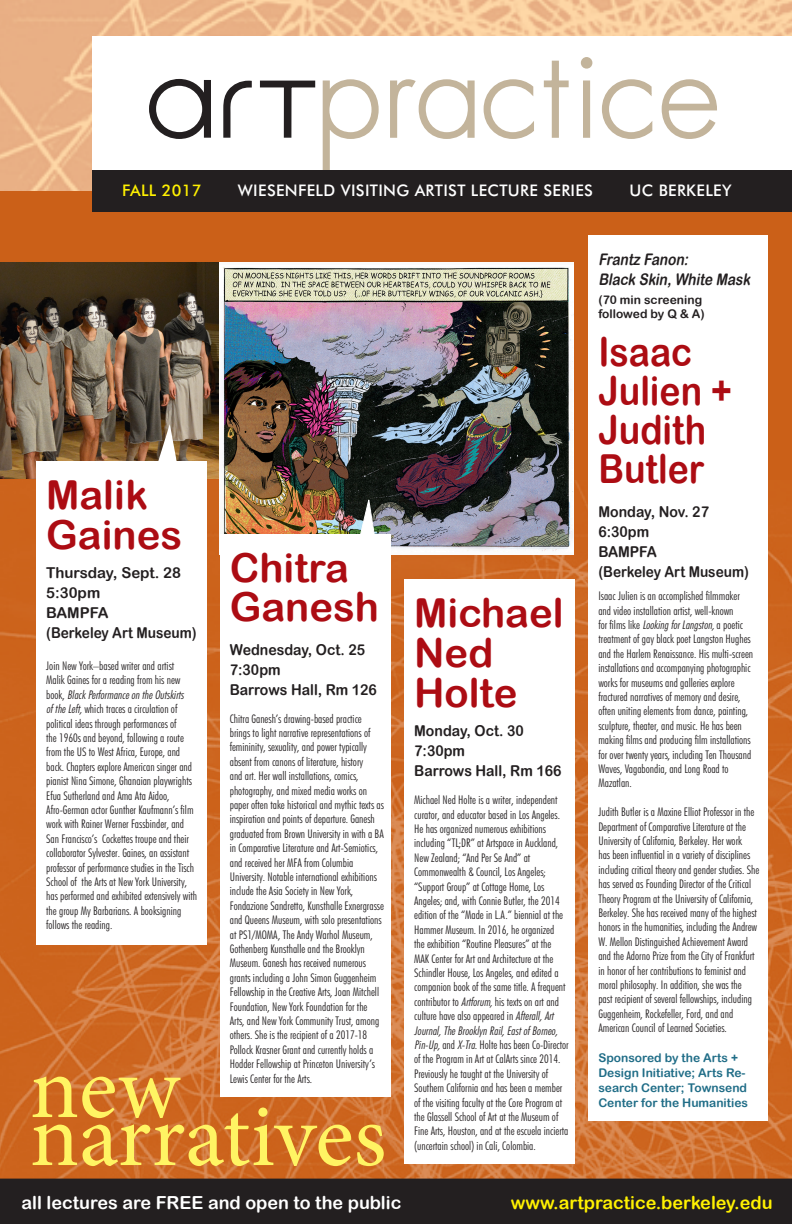
<style>
.page{position:relative;width:792px;height:1224px;background:#fff}
.page>*{position:absolute;margin:0;border:0;box-sizing:border-box;transform-origin:0 0}
.t1{font:90px "Minion Pro";letter-spacing:-.005em;color:#fff463}
.t2{font:40px/40px "Arial Rounded MT Bold";color:#ac0c13}
.t3{font:40px "Arial Rounded MT Bold";color:#ac0c13;scale:.89 1}
.t4{font:18px "Arial Rounded MT Bold";color:#fff}
.t5{font:18px "Arial Rounded MT Bold";color:#fff101}
.t6{font:500 16px "Futura BT";letter-spacing:.02em;color:#fff}
.t7{font:italic 16px/20px "Arial Rounded MT Bold";color:#231f20;scale:.85 1}
.t8{font:500 16px "Futura BT";letter-spacing:.02em;color:#fff101}
.t9{font:15px/20px "Arial Rounded MT Bold";color:#231f20;scale:.94 1}
.t10{font:15px "Arial Rounded MT Bold";color:#231f20;scale:.91 1}
.t11{font:15px/20px "Arial Rounded MT Bold";color:#231f20}
.t12{font:300 condensed 12px/14.4px "Futura BT";color:#231f20}
.t13{font:12px/15px "Arial Rounded MT Bold";color:#206d87}
.t14{font:12px "Arial Rounded MT Bold";color:#231f20}
.s1{font-style:italic}
</style>
<div class="page">
<div style="left:1px;top:35px;width:791px;height:1154px;background:#cb6018"></div>
<img style="left:1px;top:480px;width:791px;height:699px">
<img style="left:1px;top:0;width:791px;height:191px">
<div style="left:0;top:1179px;width:792px;height:45px;background:#231f20"></div>
<div style="left:92px;top:36px;width:700px;height:155px;background:#fff"></div>
<svg style="left:322px;top:79px;width:57px;height:91px"></svg>
<svg style="left:390px;top:79px;width:85px;height:60px"></svg>
<svg style="left:483px;top:79px;width:51px;height:60px"></svg>
<svg style="left:543px;top:60px;width:26px;height:78px"></svg>
<svg style="left:580px;top:57px;width:13px;height:81px"></svg>
<svg style="left:602px;top:79px;width:51px;height:60px"></svg>
<svg style="left:661px;top:79px;width:56px;height:60px"></svg>
<svg style="left:149px;top:78px;width:62px;height:61px"></svg>
<svg style="left:223px;top:80px;width:29px;height:58px"></svg>
<svg style="left:259px;top:80px;width:57px;height:58px"></svg>
<div style="left:92px;top:170px;width:700px;height:41px;background:#231f20"></div>
<div style="left:588px;top:235px;width:180px;height:885px;background:#fff"></div>
<img style="left:1px;top:262px;width:219px;height:217px">
<div style="left:404px;top:579px;width:171px;height:585px;background:#fff"></div>
<img style="left:220px;top:262px;width:354px;height:292px">
<div style="left:220px;top:534px;width:171px;height:563px;background:#fff"></div>
<svg style="left:355px;top:495px;width:24px;height:39px"></svg>
<div style="left:36px;top:461px;width:171px;height:484px;background:#fff"></div>
<svg style="left:156px;top:424px;width:22px;height:37px"></svg>
<p class="t8" style="left:122px;top:180px;width:81px">FALL 2017</p>
<p class="t6" style="left:238px;top:180px;width:357px">WIESENFELD VISITING ARTIST LECTURE SERIES</p>
<p class="t6" style="left:630px;top:180px;width:104px">UC BERKELEY</p>
<p class="t2" style="left:46px;top:474px;width:137px">Malik<br>Gaines</p>
<p class="t11" style="left:46px;top:562px;width:136px">Thursday, Sept. 28<br>5:30pm</p>
<p class="t11" style="left:46px;top:602px;width:64px">BAMPFA</p>
<p class="t10" style="left:46px;top:623px;width:167px">(Berkeley Art Museum)</p>
<p class="t12" style="left:46px;top:658px;width:152px">Join New York–based writer and artist<br>Malik Gaines for a reading from his new<br>b o o k, <span class="s1">BlackPerformanceontheOutskirts oftheLeft,</span> which traces a circulation of political ideas through performances of<br>the 1960s and beyond, following a route from the US to West Africa, Europe, and back. Chapters explore American singer and pianist Nina Simone, Ghanaian playwrights Efua Sutherland and Ama Ata Aidoo, Afro-German actor Gunther Kaufmann’s film work with Rainer Werner Fassbinder, and San Francisco’s Cockettes troupe and their collaborator Sylvester. Gaines, an assistant professor of performance studies in the Tisch School of the Arts at New York University, has performed and exhibited extensively with the group My Barbarians. A booksigning follows the reading.</p>
<p class="t2" style="left:230px;top:548px;width:121px">Chitra</p>
<p class="t2" style="left:230px;top:587px;width:151px">Ganesh</p>
<p class="t9" style="left:230px;top:639px;width:158px">Wednesday, Oct. 25<br>7:30pm<br>Barrows Hall, Rm 126</p>
<p class="t12" style="left:230px;top:711px;width:156px">Chitra Ganesh’s drawing-based practice brings to light narrative representations of femininity, sexuality, and power typically absent from canons of literature, history<br>and art. Her wall installations, comics, photography, and mixed media works on paper often take historical and mythic texts as inspiration and points of departure. Ganesh graduated from Brown University in with a BA in Comparative Literature and Art-Semiotics, and received her MFA from Columbia University. Notable international exhibitions include the Asia Society in New York, Fondazione Sandretto, Kunsthalle Exnergrasse and Queens Museum, with solo presentations at PS1/MOMA, The Andy Warhol Museum, Gothenberg Kunsthalle and the Brooklyn Museum. Ganesh has received numerous grants including a John Simon Guggenheim Fellowship in the Creative Arts, Joan Mitchell Foundation, New York Foundation for the Arts, and New York Community Trust, among others. She is the recipient of a 2017-18<br>Pollock Krasner Grant and currently holds a Hodder Fellowship at Princeton University’s Lewis Center for the Arts.</p>
<p class="t1" style="left:30px;top:1028px;width:151px">new</p>
<p class="t1" style="left:30px;top:1076px;width:358px">narratives</p>
<p class="t2" style="left:414px;top:593px;width:151px">Michael<br>Ned<br>Holte</p>
<p class="t9" style="left:414px;top:721px;width:118px">Monday, Oct. 30</p>
<p class="t9" style="left:414px;top:741px;width:158px">7:30pm<br>Barrows Hall, Rm 166</p>
<p class="t12" style="left:414px;top:793px;width:156px">Michael Ned Holte is a writer, independent curator, and educator based in Los Angeles.<br>He has organized numerous exhibitions including “TL;DR” at Artspace in Auckland, New Zealand; “And Per Se And” at Commonwealth &amp; Council, Los Angeles; “Support Group” at Cottage Home, Los Angeles; and, with Connie Butler, the 2014 edition of the “Made in L.A.” biennial at the Hammer Museum. In 2016, he organized<br>the exhibition “Routine Pleasures” at the MAK Center for Art and Architecture at the Schindler House, Los Angeles, and edited a companion book of the same title. A frequent contributor to <span class="s1">Artforum,</span> his texts on art and culture have also appeared in <span class="s1">Afterall, Art Journal, TheBrooklynRail, EastofBorneo, Pin-Up,</span> and <span class="s1">X-Tra.</span>Holte has been Co-Director of the Program in Art at CalArts since 2014.<br>Previously he taught at the University of Southern California and has been a member of the visiting faculty at the Core Program at the Glassell School of Art at the Museum of Fine Arts, Houston, and at the escuela incierta (uncertain school) in Cali, Colombia.</p>
<p class="t7" style="left:598px;top:249px;width:184px">Frantz Fanon:<br>Black Skin,White Mask</p>
<p class="t14" style="left:598px;top:293px;width:105px">(70 min screening</p>
<p class="t14" style="left:598px;top:307px;width:108px">followed by Q &amp; A)</p>
<p class="t3" style="left:598px;top:329px;width:107px">Isaac</p>
<p class="t3" style="left:598px;top:368px;width:151px">Julien +</p>
<p class="t3" style="left:598px;top:407px;width:123px">Judith</p>
<p class="t3" style="left:598px;top:446px;width:121px">Butler</p>
<p class="t9" style="left:598px;top:501px;width:119px">Monday, Nov. 27<br>6:30pm<br>BAMPFA</p>
<p class="t10" style="left:598px;top:563px;width:167px">(Berkeley Art Museum)</p>
<p class="t12" style="left:598px;top:589px;width:156px">Isaac Julien is an accomplished filmmaker and video installation artist, well-known<br>fo r fi l m s l i ke <span class="s1">LookingforLangston,</span> a p o e t i c treatment of gay black poet Langston Hughes and the Harlem Renaissance. His multi-screen installations and accompanying photographic works for museums and galleries explore fractured narratives of memory and desire, often uniting elements from dance, painting, sculpture, theater, and music. He has been making films and producing film installations for over twenty years, including Ten Thousand Waves, Vagabondia, and Long Road to Mazatlan.</p>
<p class="t12" style="left:598px;top:805px;width:162px">Judith Butler is a Maxine Elliot Professor in the Department of Comparative Literature at the University of California, Berkeley. Her work<br>has been influential in a variety of disciplines including critical theory and gender studies. She has served as Founding Director of the Critical Theory Program at the University of California, Berkeley. She has received many of the highest honors in the humanities, including the Andrew W. Mellon Distinguished Achievement Award and the Adorno Prize from the City of Frankfurt in honor of her contributions to feminist and moral philosophy. In addition, she was the<br>past recipient of several fellowships, including Guggenheim, Rockefeller, Ford, and and American Council of Learned Societies.</p>
<p class="t13" style="left:598px;top:1050px;width:151px">Sponsored by the Arts +<br>Design Initiative; Arts Re&shy;search Center; Townsend<br>Center for the Humanities</p>
<p class="t4" style="left:22px;top:1192px;width:381px">all lectures are FREE and open to the public</p>
<p class="t5" style="left:511px;top:1192px;width:264px">www.artpractice.berkeley.edu</p>
</div>
